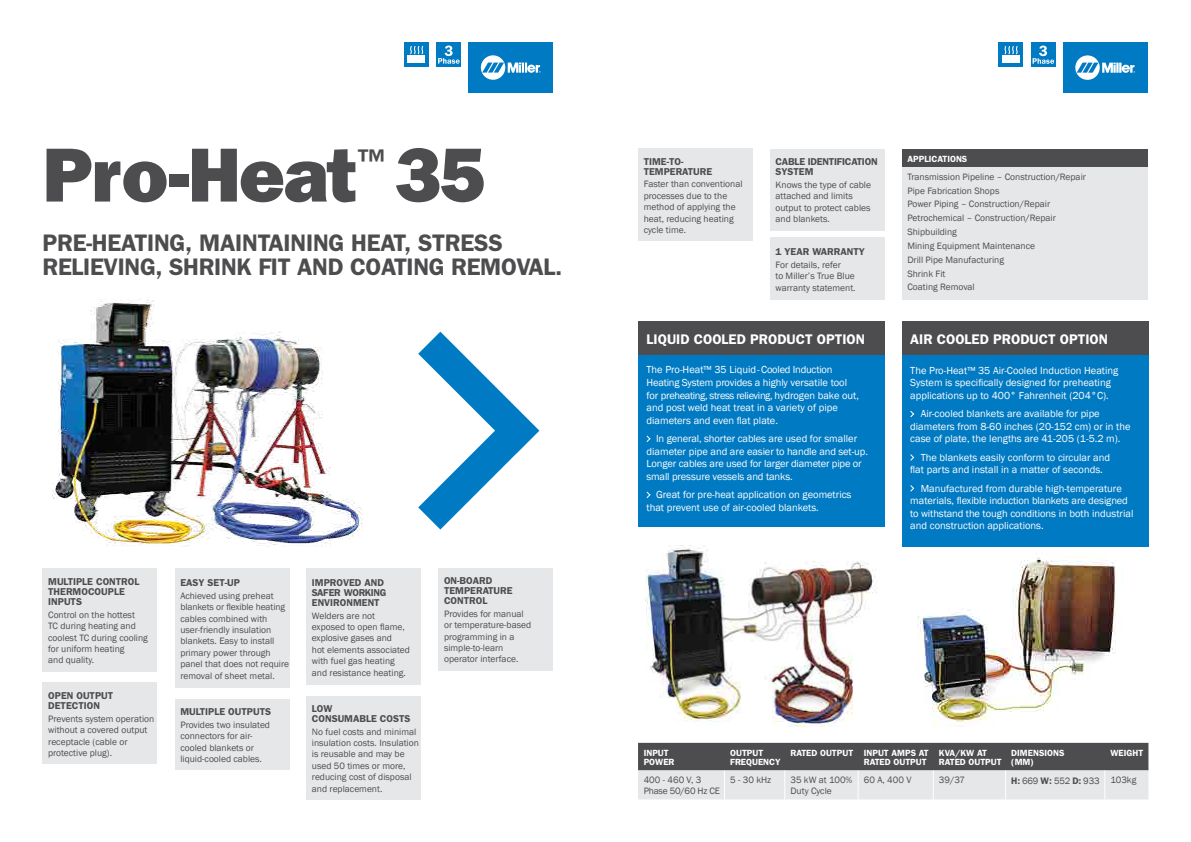
<style>
.page{position:relative;width:1191px;height:842px;background:#fff}
.page>*{position:absolute;margin:0;border:0;box-sizing:border-box;transform-origin:0 0}
.t1{font:800 77px "Franklin Gothic";letter-spacing:-.02em;color:#4d4d4f}
.t2{font:600 30px "Franklin Gothic";color:#4d4d4f}
.t3{font:600 24px/24px "Franklin Gothic";letter-spacing:-.015em;color:#4d4d4f}
.t4{font:600 14px "Franklin Gothic";color:#fff}
.t5{font:10.5px/12.6px "Franklin Gothic";color:#fff}
.t6{font:600 10px/10px "Franklin Gothic";color:#4d4d4f}
.t7{font:600 10px/10px "Franklin Gothic";letter-spacing:-.02em;color:#4d4d4f}
.t8{font:9.5px/11.4px "Franklin Gothic";color:#4d4d4f}
.t9{font:9.5px/11px "Franklin Gothic";letter-spacing:-.02em;color:#4d4d4f}
.t10{font:600 9px/9px "Franklin Gothic";color:#fff}
.s1{font-weight:600}
</style>
<div class="page">
<img style="left:52px;top:299px;width:311px;height:248px">
<div style="left:404px;top:42px;width:25px;height:25px;background:#007ac2"></div>
<div style="left:407px;top:56px;width:18px;height:7px;background:#fff"></div>
<svg style="left:410px;top:45px;width:14px;height:10px"></svg>
<div style="left:436px;top:42px;width:25px;height:25px;background:#007ac2"></div>
<svg style="left:438px;top:46px;width:21px;height:18px"></svg>
<div style="left:469px;top:43px;width:84px;height:50px;background:#007ac2"></div>
<svg style="left:481px;top:55px;width:59px;height:25px"></svg>
<div style="left:306px;top:696px;width:115px;height:103px;background:#e6e7e8"></div>
<div style="left:43px;top:683px;width:114px;height:81px;background:#e6e7e8"></div>
<div style="left:175px;top:569px;width:114px;height:119px;background:#e6e7e8"></div>
<div style="left:175px;top:699px;width:114px;height:71px;background:#e6e7e8"></div>
<div style="left:43px;top:568px;width:114px;height:104px;background:#e6e7e8"></div>
<div style="left:306px;top:568px;width:115px;height:117px;background:#e6e7e8"></div>
<div style="left:438px;top:568px;width:115px;height:102px;background:#e6e7e8"></div>
<svg style="left:418px;top:332px;width:121px;height:197px"></svg>
<svg style="left:638px;top:743px;width:510px;height:56px;background:#9b9c9d"></svg>
<div style="left:998px;top:43px;width:25px;height:24px;background:#007ac2"></div>
<div style="left:1001px;top:56px;width:18px;height:7px;background:#fff"></div>
<svg style="left:1004px;top:46px;width:14px;height:9px"></svg>
<div style="left:1030px;top:43px;width:25px;height:24px;background:#007ac2"></div>
<svg style="left:1032px;top:46px;width:22px;height:18px"></svg>
<div style="left:1063px;top:43px;width:84px;height:50px;background:#007ac2"></div>
<svg style="left:1075px;top:55px;width:60px;height:25px"></svg>
<div style="left:770px;top:149px;width:114px;height:81px;background:#e6e7e8"></div>
<div style="left:901px;top:149px;width:246px;height:18px;background:#4d4d4f"></div>
<div style="left:901px;top:167px;width:246px;height:133px;background:#e6e7e8"></div>
<div style="left:770px;top:237px;width:114px;height:63px;background:#e6e7e8"></div>
<div style="left:638px;top:149px;width:115px;height:92px;background:#e6e7e8"></div>
<div style="left:901px;top:355px;width:247px;height:191px;background:#007ac2"></div>
<svg style="left:910px;top:411px;width:4px;height:6px"></svg>
<svg style="left:910px;top:454px;width:4px;height:7px"></svg>
<svg style="left:910px;top:485px;width:4px;height:7px"></svg>
<div style="left:638px;top:355px;width:246px;height:172px;background:#007ac2"></div>
<svg style="left:646px;top:436px;width:4px;height:6px"></svg>
<svg style="left:646px;top:492px;width:4px;height:6px"></svg>
<div style="left:638px;top:322px;width:246px;height:33px;background:#4d4d4f"></div>
<div style="left:901px;top:322px;width:247px;height:33px;background:#4d4d4f"></div>
<img style="left:917px;top:557px;width:199px;height:170px">
<img style="left:645px;top:545px;width:232px;height:182px">
<h1 class="t1" style="left:43px;top:130px;width:316px">Pro-Heat</h1>
<h2 class="t2" style="left:356px;top:142px;width:31px">™</h2>
<h1 class="t1" style="left:394px;top:130px;width:92px">35</h1>
<h3 class="t3" style="left:43px;top:230px;width:521px">PRE-HEATING, MAINTAINING HEAT, STRESS<br>RELIEVING, SHRINK FIT AND COATING REMOVAL.</h3>
<p class="t6" style="left:48px;top:576px;width:93px">MULTIPLE CONTROL<br>THERMOCOUPLE<br>INPUTS</p>
<p class="t8" style="left:48px;top:609px;width:101px">Control on the hottest<br>TC during heating and coolest TC during cooling for uniform heating<br>and quality.</p>
<p class="t6" style="left:48px;top:690px;width:66px">OPEN OUTPUT<br>DETECTION</p>
<p class="t8" style="left:48px;top:713px;width:108px">Prevents system operation without a covered output receptacle (cable or protective plug).</p>
<p class="t6" style="left:180px;top:577px;width:61px">EASY SET-UP</p>
<p class="t8" style="left:180px;top:590px;width:110px">Achieved using preheat blankets or flexible heating cables combined with user-friendly insulation blankets. Easy to install primary power through panel that does not require removal of sheet metal.</p>
<p class="t6" style="left:180px;top:706px;width:92px">MULTIPLE OUTPUTS</p>
<p class="t8" style="left:180px;top:719px;width:91px">Provides two insulated connectors for air&shy;cooled blankets or liquid-cooled cables.</p>
<p class="t6" style="left:312px;top:577px;width:76px">IMPROVED AND<br>SAFER WORKING<br>ENVIRONMENT</p>
<p class="t8" style="left:312px;top:610px;width:100px">Welders are not exposed to open flame, explosive gases and<br>hot elements associated with fuel gas heating and resistance heating.</p>
<p class="t6" style="left:312px;top:703px;width:100px">LOW<br>CONSUMABLE COSTS</p>
<p class="t8" style="left:312px;top:726px;width:108px">No fuel costs and minimal insulation costs. Insulation is reusable and may be used 50 times or more, reducing cost of disposal and replacement.</p>
<p class="t6" style="left:444px;top:575px;width:70px">ON-BOARD<br>TEMPERATURE<br>CONTROL</p>
<p class="t8" style="left:444px;top:608px;width:89px">Provides for manual or temperature-based programming in a simple-to-learn operator interface.</p>
<p class="t6" style="left:643px;top:156px;width:70px">TIME-TO-<br>TEMPERATURE</p>
<p class="t8" style="left:643px;top:179px;width:100px">Faster than conventional processes due to the method of applying the heat, reducing heating cycle time.</p>
<p class="t7" style="left:775px;top:156px;width:104px">CABLE IDENTIFICATION<br>SYSTEM</p>
<p class="t8" style="left:775px;top:179px;width:97px">Knows the type of cable attached and limits output to protect cables and blankets.</p>
<p class="t6" style="left:775px;top:246px;width:91px">1 YEAR WARRANTY</p>
<p class="t8" style="left:775px;top:259px;width:82px">For details, refer<br>to Miller’s True Blue warranty statement.</p>
<p class="t10" style="left:907px;top:154px;width:61px">APPLICATIONS</p>
<p class="t8" style="left:907px;top:170px;width:180px;line-height:13.8px">Transmission Pipeline – Construction/Repair<br>Pipe Fabrication Shops<br>Power Piping – Construction/Repair<br>Petrochemical – Construction/Repair<br>Shipbuilding<br>Mining Equipment Maintenance<br>Drill Pipe Manufacturing<br>Shrink Fit<br>Coating Removal</p>
<h3 class="t4" style="left:646px;top:331px;width:220px">LIQUID COOLED PRODUCT OPTION</h3>
<h3 class="t4" style="left:910px;top:331px;width:199px">AIR COOLED PRODUCT OPTION</h3>
<p class="t5" style="left:646px;top:364px;width:214px">The Pro-Heat™ 35 Liquid-Cooled Induction Heating System provides a highly versatile tool for preheating, stress relieving, hydrogen bake out, and post weld heat treat in a variety of pipe diameters and even flat plate.</p>
<p class="t5" style="left:646px;top:432px;width:223px;text-indent:9px">In general, shorter cables are used for smaller diameter pipe and are easier to handle and set-up.<br>Longer cables are used for larger diameter pipe or small pressure vessels and tanks.</p>
<p class="t5" style="left:646px;top:489px;width:206px;text-indent:10px">Great for pre-heat application on geometrics that prevent use of air-cooled blankets.</p>
<p class="t5" style="left:910px;top:364px;width:210px">The Pro-Heat™ 35 Air-Cooled Induction Heating<br>System is specifically designed for preheating applications up to 400° Fahrenheit (204°C).</p>
<p class="t5" style="left:910px;top:408px;width:222px;text-indent:10px">Air-cooled blankets are available for pipe diameters from 8-60 inches (20-152 cm) or in the case of plate, the lengths are 41-205 (1-5.2 m).</p>
<p class="t5" style="left:910px;top:451px;width:201px;text-indent:10px">The blankets easily conform to circular and flat parts and install in a matter of seconds.</p>
<p class="t5" style="left:910px;top:482px;width:225px;text-indent:10px">Manufactured from durable high-temperature materials, flexible induction blankets are designed to withstand the tough conditions in both industrial and construction applications.</p>
<p class="t10" style="left:643px;top:748px;width:32px">INPUT<br>POWER</p>
<p class="t10" style="left:730px;top:748px;width:52px">OUTPUT<br>FREQUENCY</p>
<p class="t10" style="left:790px;top:748px;width:140px;text-align:right">RATED OUTPUT INPUT AMPS AT<br>RATED OUTPUT</p>
<p class="t10" style="left:939px;top:748px;width:64px">KVA/KW AT<br>RATED OUTPUT</p>
<p class="t10" style="left:1011px;top:748px;width:55px">DIMENSIONS (MM)</p>
<p class="t10" style="left:1110px;top:748px;width:34px">WEIGHT</p>
<p class="t9" style="left:643px;top:774px;width:78px">400 - 460 V, 3<br>Phase 50/60 Hz CE</p>
<p class="t8" style="left:730px;top:774px;width:43px">5 - 30 kHz</p>
<p class="t8" style="left:790px;top:774px;width:63px;line-height:11px">35 kW at 100%<br>Duty Cycle</p>
<p class="t8" style="left:864px;top:774px;width:49px">60 A, 400 V</p>
<p class="t8" style="left:939px;top:774px;width:28px">39/37</p>
<p class="t9" style="left:1011px;top:775px;width:127px"><span class="s1">H:</span> 669 <span class="s1">W:</span> 552 <span class="s1">D:</span> 933 103kg</p>
</div>
